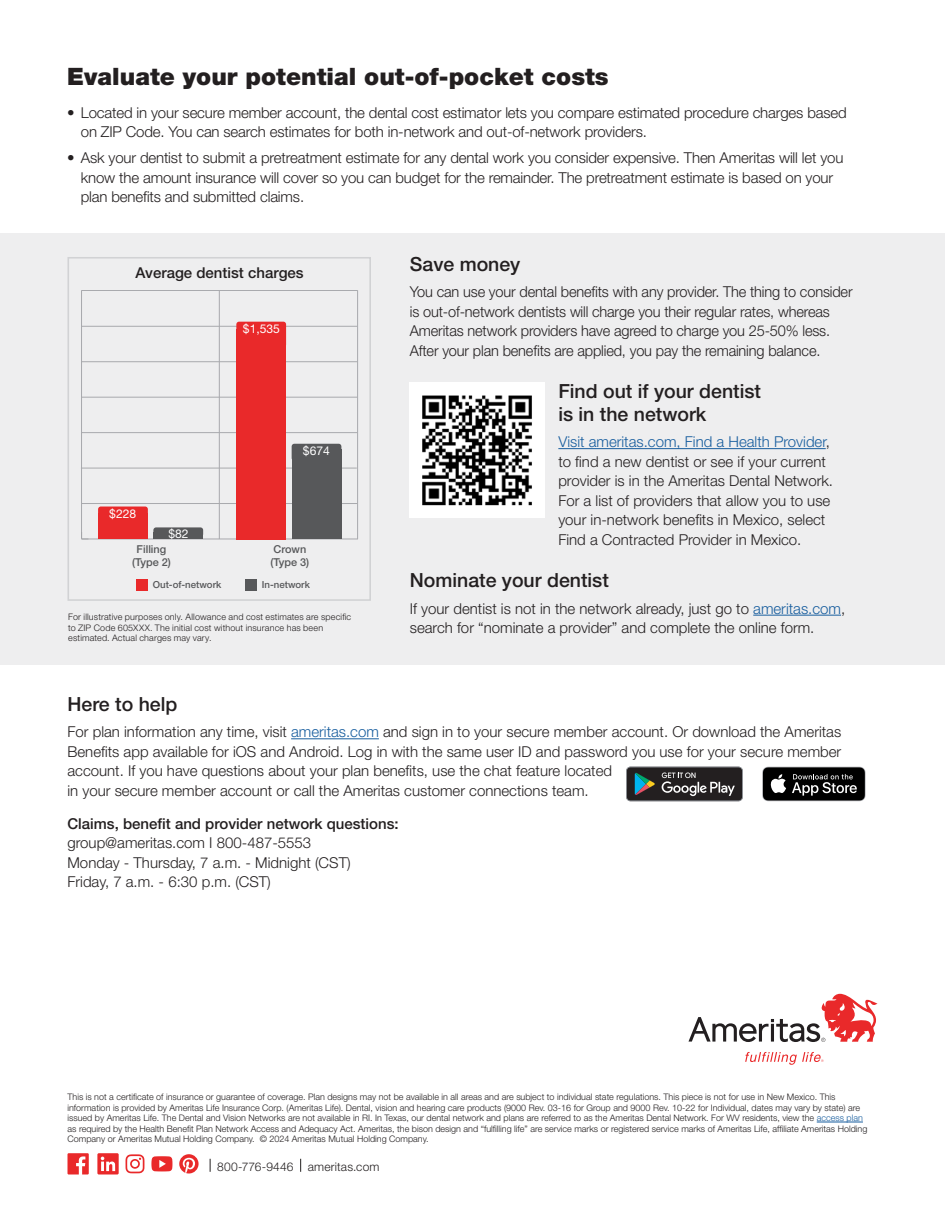
<style>
.page{position:relative;width:945px;height:1215px;background:#fff}
.page>*{position:absolute;margin:0;border:0;box-sizing:border-box;transform-origin:0 0}
.headline{font:900 24px "Helvetica Neue LT Std";color:#231f20}
.subhead{font:500 19.5px/22.5px "Helvetica Neue LT Std";color:#231f20}
.first_paragraph{font:300 15px/19.5px "Helvetica Neue LT Std";color:#231f20}
.bullets{font:300 15px/19.5px "Helvetica Neue LT Std";letter-spacing:-.01em;color:#231f20}
.Body_copy_10{font:500 15px/19.5px "Helvetica Neue LT Std";color:#231f20}
.Body_copy_10-2{font:300 15px "Helvetica Neue LT Std";color:#231f20}
.t1{font:12.15px "Helvetica Neue LT Std";color:#fff}
.t2{font:300 12px "Helvetica Neue LT Std";letter-spacing:.015em;color:#231f20}
.t3{font:500 10.95px/13px "Helvetica Neue LT Std";color:#57585a;text-align:center}
.t4{font:500 9.75px "Helvetica Neue LT Std";color:#57585a}
.blk_disclosure{font:300 9px/10.5px "Helvetica Neue LT Std";color:#231f20}
.blk_disclosure-2{font:300 9px/10.5px "Helvetica Neue LT Std";letter-spacing:.02em;color:#231f20}
.s1{color:#175d9e}
.s2{font-weight:300}
</style>
<div class="page">
<div style="left:0;top:234px;width:945px;height:431px;background:#eeeeef"></div>
<hr style="left:558px;top:448px;width:268px;height:1px;background:#175d9e">
<hr style="left:753px;top:615px;width:88px;height:1px;background:#175d9e">
<hr style="left:291px;top:738px;width:88px;height:1px;background:#175d9e">
<svg style="left:210px;top:1159px;width:1px;height:13px"></svg>
<svg style="left:300px;top:1159px;width:1px;height:13px"></svg>
<svg style="left:179px;top:1154px;width:20px;height:20px"></svg>
<svg style="left:151px;top:1156px;width:21px;height:15px"></svg>
<svg style="left:126px;top:1154px;width:18px;height:19px"></svg>
<svg style="left:97px;top:1153px;width:22px;height:21px"></svg>
<svg style="left:68px;top:1153px;width:21px;height:21px"></svg>
<hr style="left:817px;top:1122px;width:46px;height:1px;background:#175d9e">
<svg style="left:745px;top:1052px;width:78px;height:13px"></svg>
<svg style="left:688px;top:994px;width:190px;height:48px"></svg>
<hr style="left:82px;top:539px;width:276px;height:1px;background:#a8a9ad">
<hr style="left:81px;top:291px;width:1px;height:248px;background:#a8a9ad">
<svg style="left:81px;top:538px;width:7px;height:2px"></svg>
<hr style="left:82px;top:503px;width:275px;height:1px;background:#a8a9ad">
<hr style="left:81px;top:468px;width:276px;height:1px;background:#a8a9ad">
<hr style="left:82px;top:432px;width:275px;height:1px;background:#a8a9ad">
<hr style="left:82px;top:397px;width:275px;height:1px;background:#a8a9ad">
<hr style="left:82px;top:361px;width:275px;height:1px;background:#a8a9ad">
<hr style="left:82px;top:326px;width:275px;height:1px;background:#a8a9ad">
<hr style="left:82px;top:290px;width:275px;height:1px;background:#a8a9ad">
<div style="left:153px;top:532px;width:50px;height:7px;background:#57585a"></div>
<div style="left:292px;top:450px;width:49px;height:89px;background:#57585a"></div>
<div style="left:98px;top:513px;width:50px;height:26px;background:#e9292a"></div>
<div style="left:236px;top:329px;width:50px;height:210px;background:#e9292a"></div>
<div style="left:136px;top:579px;width:12px;height:11px;background:#e9292a"></div>
<div style="left:246px;top:579px;width:11px;height:11px;background:#57585a"></div>
<hr style="left:219px;top:290px;width:1px;height:249px;background:#a8a9ad">
<hr style="left:357px;top:290px;width:1px;height:249px;background:#a8a9ad">
<div style="left:236px;top:322px;width:50px;height:25px;background:#e9292a;border-radius:3px"></div>
<div style="left:98px;top:507px;width:50px;height:25px;background:#e9292a;border-radius:3px"></div>
<div style="left:153px;top:527px;width:50px;height:10px;background:#57585a;border-radius:3px"></div>
<div style="left:292px;top:444px;width:49px;height:17px;background:#57585a;border-radius:3px"></div>
<div style="left:68px;top:257px;width:303px;height:344px;border:2px solid #d1d2d4"></div>
<img style="left:410px;top:382px;width:135px;height:135px">
<svg style="left:626px;top:767px;width:117px;height:34px;background:#3f4142"></svg>
<svg style="left:762px;top:767px;width:104px;height:34px;background:#313131"></svg>
<p class="headline" style="left:67px;top:62px;width:543px">Evaluate your potential out-of-pocket costs</p>
<p class="bullets" style="left:81px;top:102px;width:767px;text-indent:-14px">• Located in your secure member account, the dental cost estimator lets you compare estimated procedure charges based on ZIP Code. You can search estimates for both in-network and out-of-network providers.</p>
<p class="bullets" style="left:81px;top:148px;width:764px;text-indent:-14px">• Ask your dentist to submit a pretreatment estimate for any dental work you consider expensive. Then Ameritas will let you know the amount insurance will cover so you can budget for the remainder. The pretreatment estimate is based on your plan benefits and submitted claims.</p>
<p class="Body_copy_10" style="left:136px;top:263px;width:170px">Average dentist charges</p>
<p class="t1" style="left:109px;top:507px;width:28px">$228</p>
<p class="t1" style="left:168px;top:526px;width:22px">$82</p>
<p class="t1" style="left:243px;top:322px;width:39px">$1,535</p>
<p class="t1" style="left:303px;top:443px;width:28px">$674</p>
<p class="t3" style="left:132px;top:542px;width:40px">Filling (Type 2)</p>
<p class="t3" style="left:271px;top:542px;width:40px;text-align:left">Crown (Type 3)</p>
<p class="t4" style="left:262px;top:579px;width:50px">In-network</p>
<p class="t4" style="left:153px;top:579px;width:70px">Out-of-network</p>
<p class="blk_disclosure-2" style="left:68px;top:612px;width:285px">For illustrative purposes only. Allowance and cost estimates are specific to ZIP Code 605XXX. The initial cost without insurance has been estimated. Actual charges may vary.</p>
<p class="subhead" style="left:410px;top:253px;width:112px">Save money</p>
<p class="first_paragraph" style="left:410px;top:282px;width:444px">You can use your dental benefits with any provider. The thing to consider is out-of-network dentists will charge you their regular rates, whereas Ameritas network providers have agreed to charge you 25-50% less.<br>After your plan benefits are applied, you pay the remaining balance.</p>
<p class="subhead" style="left:558px;top:380px;width:204px">Find out if your dentist is in the network</p>
<p class="first_paragraph" style="left:558px;top:432px;width:276px"><span class="s1">Visit ameritas.com, Find a Health Provider</span>, to find a new dentist or see if your current provider is in the Ameritas Dental Network.<br>For a list of providers that allow you to use your in-network benefits in Mexico, select Find a Contracted Provider in Mexico.</p>
<p class="subhead" style="left:410px;top:569px;width:201px">Nominate your dentist</p>
<p class="first_paragraph" style="left:410px;top:598px;width:437px">If your dentist is not in the network already, just go to <span class="s1">ameritas.com</span>, search for “nominate a provider” and complete the online form.</p>
<p class="subhead" style="left:68px;top:693px;width:111px">Here to help</p>
<p class="first_paragraph" style="left:68px;top:722px;width:775px">For plan information any time, visit <span class="s1">ameritas.com</span> and sign in to your secure member account. Or download the Ameritas Benefits app available for iOS and Android. Log in with the same user ID and password you use for your secure member account. If you have questions about your plan benefits, use the chat feature located<br>in your secure member account or call the Ameritas customer connections team.</p>
<p class="Body_copy_10" style="left:68px;top:814px;width:333px">Claims, benefit and provider network questions: <span class="s2">group@ameritas.com I 800-487-5553</span></p>
<p class="Body_copy_10-2" style="left:68px;top:853px;width:285px">Monday - Thursday, 7 a.m. - Midnight (CST)</p>
<p class="Body_copy_10-2" style="left:68px;top:873px;width:205px">Friday, 7 a.m. - 6:30 p.m. (CST)</p>
<p class="blk_disclosure" style="left:68px;top:1091px;width:801px">This is not a certificate of insurance or guarantee of coverage. Plan designs may not be available in all areas and are subject to individual state regulations. This piece is not for use in New Mexico. This information is provided by Ameritas Life Insurance Corp. (Ameritas Life). Dental, vision and hearing care products (9000 Rev. 03-16 for Group and 9000 Rev. 10-22 for Individual, dates may vary by state) are issued by Ameritas Life. The Dental and Vision Networks are not available in RI. In Texas, our dental network and plans are referred to as the Ameritas Dental Network. For WV residents, view the <span class="s1">access plan </span>as required by the Health Benefit Plan Network Access and Adequacy Act. Ameritas, the bison design and “fulfilling life” are service marks or registered service marks of Ameritas Life, affiliate Ameritas Holding Company or Ameritas Mutual Holding Company. © 2024 Ameritas Mutual Holding Company.</p>
<p class="t2" style="left:217px;top:1159px;width:164px">800-776-9446 ameritas.com</p>
</div>
